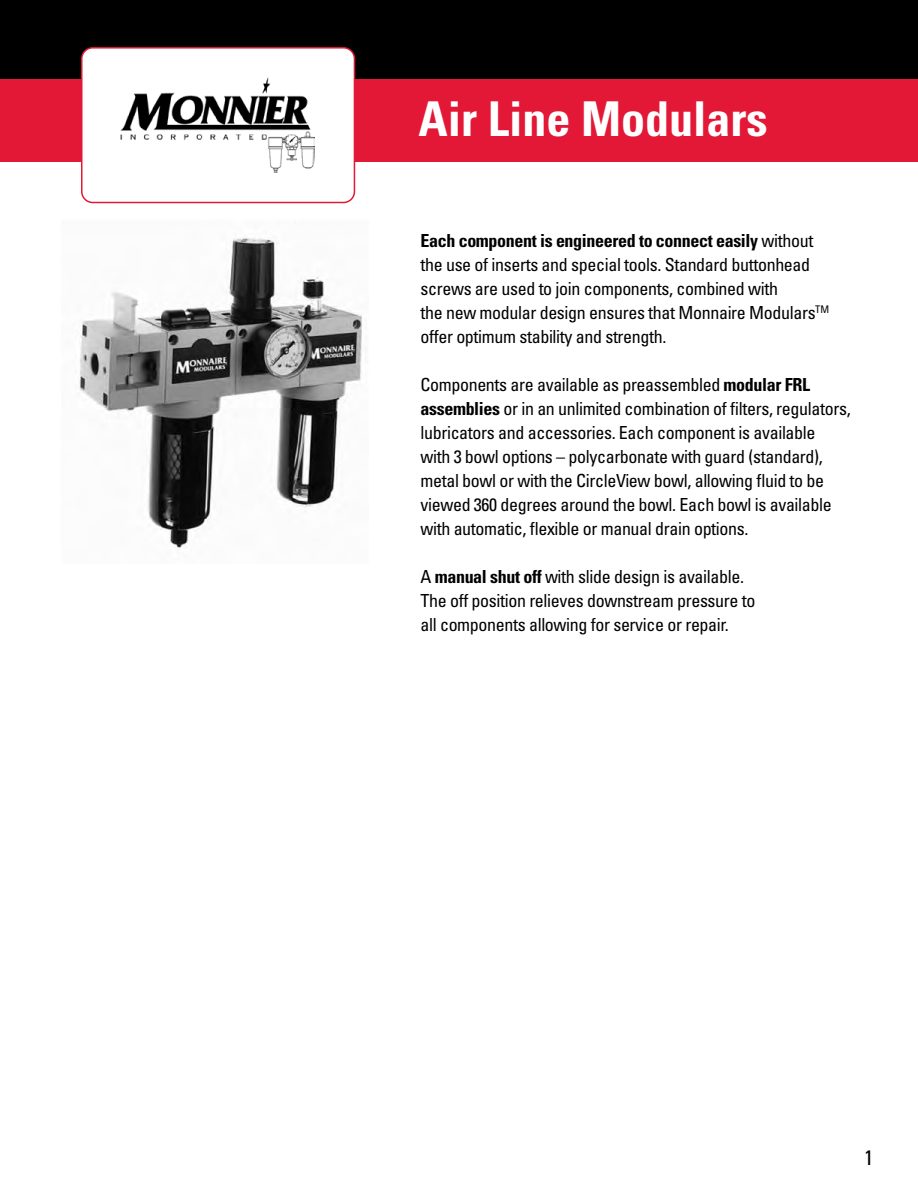
<style>
.page{position:relative;width:918px;height:1188px;background:#fff}
.page>*{position:absolute;margin:0;border:0;box-sizing:border-box;transform-origin:0 0}
.t1{font:700 condensed 48px "Univers";color:#fff}
.t2{font:condensed 21px "Univers";color:#000}
.t3{font:condensed 18px/24px "Univers";letter-spacing:-.02em;color:#000}
.s1{font-weight:700}
</style>
<div class="page">
<div style="left:0;top:0;width:918px;height:162px;background:#000"></div>
<div style="left:0;top:79px;width:918px;height:83px;background:#e31837"></div>
<div style="left:82px;top:48px;width:272px;height:155px;background:#fff;border-radius:11px"></div>
<img style="left:120px;top:77px;width:194px;height:95px">
<div style="left:81px;top:47px;width:274px;height:156px;border:2px solid #e31837;border-radius:11px"></div>
<img style="left:79px;top:222px;width:287px;height:326px">
<h1 class="t1" style="left:418px;top:90px;width:351px">Air Line Modulars</h1>
<p class="t3" style="left:420px;top:228px;width:410px"><span class="s1">Each component is engineered to connect easily</span> without the use of inserts and special tools. Standard buttonhead screws are used to join components, combined with<br>the new modular design ensures that Monnaire Modulars<sup>TM </sup>offer optimum stability and strength.</p>
<p class="t3" style="left:420px;top:372px;width:432px">Components are available as preassembled <span class="s1">modular FRL assemblies</span> or in an unlimited combination of filters, regulators, lubricators and accessories. Each component is available<br>with 3 bowl options – polycarbonate with guard (standard), metal bowl or with the CircleView bowl, allowing fluid to be viewed 360 degrees around the bowl. Each bowl is available with automatic, flexible or manual drain options.</p>
<p class="t3" style="left:420px;top:564px;width:336px">A <span class="s1">manual shut off</span> with slide design is available.<br>The off position relieves downstream pressure to all components allowing for service or repair.</p>
<p class="t2" style="left:864px;top:1144px;width:11px">1</p>
</div>
